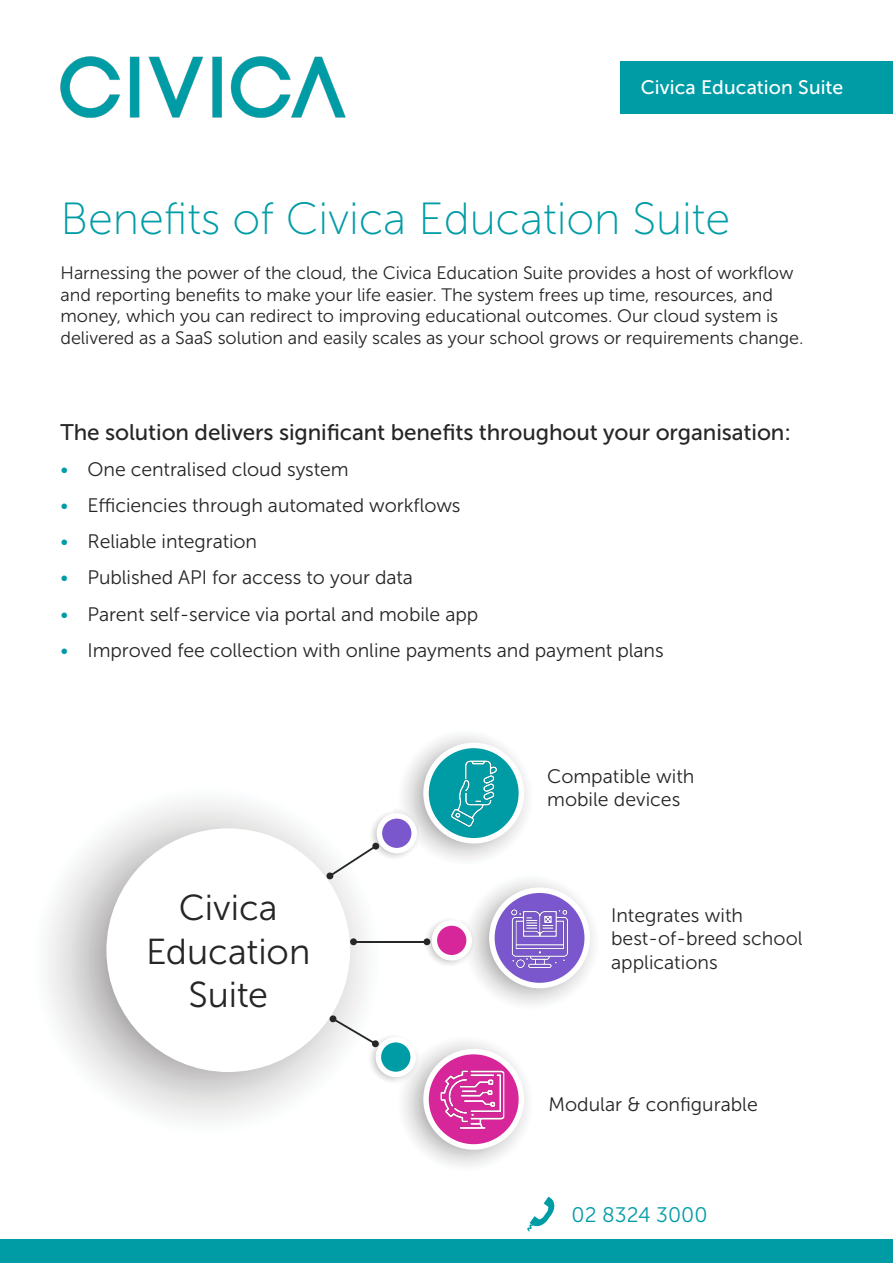
<style>
.page{position:relative;width:893px;height:1263px;background:#fff}
.page>*{position:absolute;margin:0;border:0;box-sizing:border-box;transform-origin:0 0}
.t1{font:45px "Museo Sans 100";letter-spacing:-.005em;color:#009ca6}
.t2{font:36px/43.2px "Museo Sans 300";color:#262626;text-align:center}
.t3{font:22.5px "Museo Sans 500";letter-spacing:-.005em;color:#262626}
.t4{font:21px "Museo Sans 300";color:#039da7}
.t5{font:19.5px/23.4px "Museo Sans 300";letter-spacing:-.005em;color:#262626}
.t6{font:19.5px "Museo Sans 500";letter-spacing:.005em;color:#fff}
.t7{font:18px/21.6px "Museo Sans 300";letter-spacing:-.005em;color:#262626}
.s1{color:#009ca6}
</style>
<div class="page">
<img style="left:60px;top:56px;width:286px;height:62px">
<div style="left:621px;top:62px;width:272px;height:52px;background:#009ca6"></div>
<svg style="left:48px;top:802px;width:278px;height:317px"></svg>
<div style="left:106px;top:828px;width:244px;height:244px;background:#fff;border-radius:50%"></div>
<svg style="left:115px;top:837px;width:211px;height:226px"></svg>
<svg style="left:326px;top:735px;width:268px;height:431px"></svg>
<img style="left:440px;top:759px;width:68px;height:68px">
<img style="left:508px;top:906px;width:63px;height:64px">
<img style="left:441px;top:1068px;width:63px;height:64px">
<div style="left:0;top:1239px;width:217px;height:24px;background:#009ca6"></div>
<div style="left:446px;top:1239px;width:230px;height:24px;background:#009ca6"></div>
<div style="left:217px;top:1239px;width:229px;height:24px;background:#009ca6"></div>
<div style="left:676px;top:1239px;width:217px;height:24px;background:#009ca6"></div>
<svg style="left:527px;top:1197px;width:28px;height:34px"></svg>
<p class="t6" style="left:641px;top:77px;width:204px">Civica Education Suite</p>
<h1 class="t1" style="left:61px;top:194px;width:671px">Benefits of Civica Education Suite</h1>
<p class="t7" style="left:61px;top:262px;width:744px">Harnessing the power of the cloud, the Civica Education Suite provides a host of workflow and reporting benefits to make your life easier. The system frees up time, resources, and money, which you can redirect to improving educational outcomes. Our cloud system is delivered as a SaaS solution and easily scales as your school grows or requirements change.</p>
<p class="t3" style="left:61px;top:420px;width:732px">The solution delivers significant benefits throughout your organisation:</p>
<p class="t5" style="left:61px;top:458px;width:290px"><span class="s1">•</span> One centralised cloud system</p>
<p class="t5" style="left:61px;top:494px;width:401px"><span class="s1">•</span> Efficiencies through automated workflows</p>
<p class="t5" style="left:61px;top:530px;width:198px"><span class="s1">•</span> Reliable integration</p>
<p class="t5" style="left:61px;top:566px;width:354px"><span class="s1">•</span> Published API for access to your data</p>
<p class="t5" style="left:61px;top:602px;width:419px"><span class="s1">•</span> Parent self-service via portal and mobile app</p>
<p class="t5" style="left:61px;top:638px;width:605px"><span class="s1">•</span> Improved fee collection with online payments and payment plans</p>
<h2 class="t2" style="left:146px;top:887px;width:166px">Civica<br>Education<br>Suite</h2>
<p class="t5" style="left:547px;top:764px;width:149px">Compatible with mobile devices</p>
<p class="t5" style="left:611px;top:903px;width:193px">Integrates with best-of-breed school applications</p>
<p class="t5" style="left:548px;top:1092px;width:211px">Modular &amp; configurable</p>
<p class="t4" style="left:572px;top:1203px;width:137px">02 8324 3000</p>
</div>
